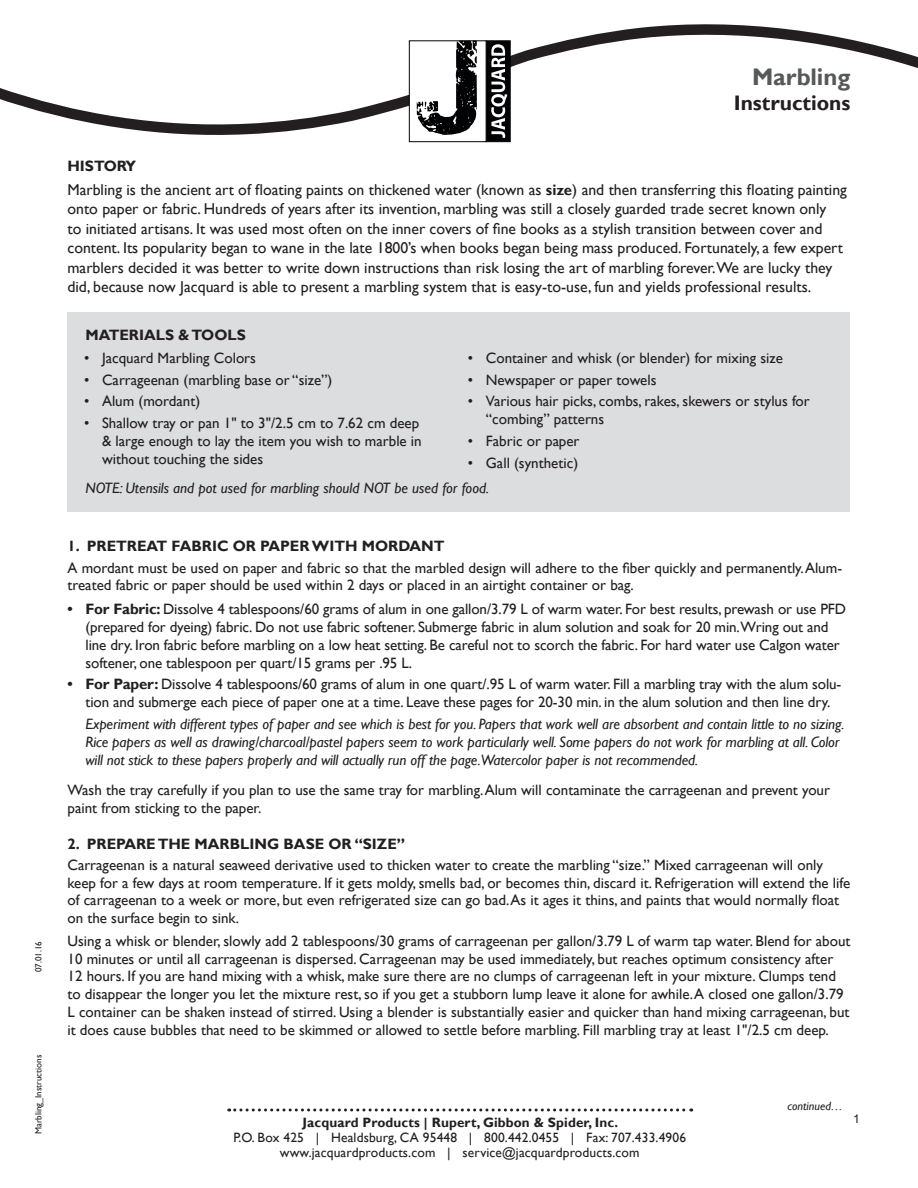
<style>
.page{position:relative;width:918px;height:1188px;background:#fff}
.page>*{position:absolute;margin:0;border:0;box-sizing:border-box;transform-origin:0 0}
.t1{font:700 24px "Gill Sans";color:#57585a}
.t2{font:700 21px "Gill Sans";color:#231f20}
.Intro_text{font:15.75px/19.5px "Gill Sans";color:#231f20}
.Instructions{font:15px/17.7px "Gill Sans";color:#231f20}
.Numbered_instruction{font:15px/18px "Gill Sans";letter-spacing:-.005em;color:#231f20}
.Numbered_instruction-2{font:italic 15px/18px "Gill Sans";letter-spacing:-.005em;color:#231f20}
.Headline{font:700 15px "Gill Sans";color:#231f20}
.Numbered_instruction-3{font:700 15px "Gill Sans";color:#231f20}
.t3{font:13.5px/15px "Gill Sans";letter-spacing:.01em;color:#231f20;text-align:center}
.t4{font:700 13.5px "Gill Sans";letter-spacing:.01em;color:#231f20}
.Numbered_instruction-4{font:italic 12px "Gill Sans";color:#231f20}
.Page_Number{font:12px "Arial";color:#231f20}
.t5{font:9px "Gill Sans";color:#231f20}
.s1{font-weight:700;font-size:15px}
.s2{font-weight:700}
</style>
<div class="page">
<div style="left:68px;top:313px;width:782px;height:199px;background:#dcdddf"></div>
<svg style="left:0;top:24px;width:918px;height:114px"></svg>
<div style="left:486px;top:40px;width:25px;height:102px;background:#010203;border:1px solid #010203"></div>
<div style="left:409px;top:40px;width:77px;height:102px;background:#fff;border:1px solid #010203"></div>
<svg style="left:417px;top:41px;width:60px;height:94px"></svg>
<svg style="left:491px;top:44px;width:16px;height:94px"></svg>
<svg style="left:229px;top:1108px;width:463px;height:4px"></svg>
<p class="t5" style="left:33px;top:972px;width:32px;rotate:-90deg">07.01.16</p>
<p class="t5" style="left:33px;top:1134px;width:81px;rotate:-90deg">Marbling_Instructions</p>
<p class="t1" style="left:752px;top:62px;width:100px">Marbling</p>
<p class="t2" style="left:734px;top:90px;width:118px">Instructions</p>
<p class="Headline" style="left:68px;top:157px;width:70px">HISTORY</p>
<p class="Intro_text" style="left:68px;top:180px;width:781px">Marbling is the ancient art of floating paints on thickened water (known as <span class="s1">size</span>) and then transferring this floating painting onto paper or fabric. Hundreds of years after its invention, marbling was still a closely guarded trade secret known only<br>to initiated artisans. It was used most often on the inner covers of fine books as a stylish transition between cover and content. Its popularity began to wane in the late 1800’s when books began being mass produced. Fortunately, a few expert marblers decided it was better to write down instructions than risk losing the art of marbling forever.We are lucky they did, because now Jacquard is able to present a marbling system that is easy-to-use, fun and yields professional results.</p>
<p class="Numbered_instruction-3" style="left:86px;top:326px;width:162px">MATERIALS &amp; TOOLS</p>
<p class="Numbered_instruction" style="left:84px;top:349px;width:174px">• Jacquard Marbling Colors</p>
<p class="Numbered_instruction" style="left:84px;top:371px;width:250px">• Carrageenan (marbling base or “size”)</p>
<p class="Numbered_instruction" style="left:84px;top:393px;width:118px">• Alum (mordant)</p>
<p class="Numbered_instruction" style="left:102px;top:414px;width:321px;text-indent:-18px">• Shallow tray or pan 1" to 3"/2.5 cm to 7.62 cm deep &amp; large enough to lay the item you wish to marble in without touching the sides</p>
<p class="Numbered_instruction" style="left:468px;top:349px;width:316px">• Container and whisk (or blender) for mixing size</p>
<p class="Numbered_instruction" style="left:468px;top:371px;width:190px">• Newspaper or paper towels</p>
<p class="Numbered_instruction" style="left:486px;top:393px;width:325px;text-indent:-18px">• Various hair picks, combs, rakes, skewers or stylus for “combing” patterns</p>
<p class="Numbered_instruction" style="left:468px;top:432px;width:113px">• Fabric or paper</p>
<p class="Numbered_instruction" style="left:468px;top:454px;width:112px">• Gall (synthetic)</p>
<p class="Numbered_instruction-2" style="left:86px;top:479px;width:405px">NOTE: Utensils and pot used for marbling should NOT be used for food.</p>
<p class="Headline" style="left:68px;top:537px;width:379px">1. PRETREAT FABRIC OR PAPER WITH MORDANT</p>
<p class="Instructions" style="left:68px;top:559px;width:776px">A mordant must be used on paper and fabric so that the marbled design will adhere to the fiber quickly and permanently. Alum&shy;treated fabric or paper should be used within 2 days or placed in an airtight container or bag.</p>
<p class="Numbered_instruction" style="left:86px;top:600px;width:762px;text-indent:-18px"><span class="s2">• For Fabric:</span> Dissolve 4 tablespoons/60 grams of alum in one gallon/3.79 L of warm water. For best results, prewash or use PFD (prepared for dyeing) fabric. Do not use fabric softener. Submerge fabric in alum solution and soak for 20 min.Wring out and line dry. Iron fabric before marbling on a low heat setting. Be careful not to scorch the fabric. For hard water use Calgon water softener, one tablespoon per quart/15 grams per .95 L.</p>
<p class="Numbered_instruction" style="left:68px;top:676px;width:775px;text-align:center"><span class="s2">• For Paper:</span> Dissolve 4 tablespoons/60 grams of alum in one quart/.95 L of warm water. Fill a marbling tray with the alum solu&shy;tion and submerge each piece of paper one at a time. Leave these pages for 20-30 min. in the alum solution and then line dry.</p>
<p class="Numbered_instruction-2" style="left:86px;top:715px;width:760px">Experiment with different types of paper and see which is best for you. Papers that work well are absorbent and contain little to no sizing.<br>Rice papers as well as drawing/charcoal/pastel papers seem to work particularly well. Some papers do not work for marbling at all. Color will not stick to these papers properly and will actually run off the page.Watercolor paper is not recommended.</p>
<p class="Instructions" style="left:68px;top:781px;width:764px">Wash the tray carefully if you plan to use the same tray for marbling. Alum will contaminate the carrageenan and prevent your paint from sticking to the paper.</p>
<p class="Headline" style="left:68px;top:835px;width:339px">2. PREPARE THE MARBLING BASE OR “SIZE”</p>
<p class="Instructions" style="left:68px;top:856px;width:784px">Carrageenan is a natural seaweed derivative used to thicken water to create the marbling “size.” Mixed carrageenan will only keep for a few days at room temperature. If it gets moldy, smells bad, or becomes thin, discard it. Refrigeration will extend the life of carrageenan to a week or more, but even refrigerated size can go bad. As it ages it thins, and paints that would normally float on the surface begin to sink.</p>
<p class="Instructions" style="left:68px;top:932px;width:785px">Using a whisk or blender, slowly add 2 tablespoons/30 grams of carrageenan per gallon/3.79 L of warm tap water. Blend for about 10 minutes or until all carrageenan is dispersed. Carrageenan may be used immediately, but reaches optimum consistency after 12 hours. If you are hand mixing with a whisk, make sure there are no clumps of carrageenan left in your mixture. Clumps tend to disappear the longer you let the mixture rest, so if you get a stubborn lump leave it alone for awhile. A closed one gallon/3.79<br>L container can be shaken instead of stirred. Using a blender is substantially easier and quicker than hand mixing carrageenan, but it does cause bubbles that need to be skimmed or allowed to settle before marbling. Fill marbling tray at least 1"/2.5 cm deep.</p>
<p class="t4" style="left:303px;top:1114px;width:317px">Jacquard Products | Rupert, Gibbon &amp; Spider, Inc.</p>
<p class="t3" style="left:233px;top:1130px;width:454px">P.O. Box 425 | Healdsburg, CA 95448 | 800.442.0455 | Fax: 707.433.4906 www.jacquardproducts.com | service@jacquardproducts.com</p>
<p class="Numbered_instruction-4" style="left:788px;top:1099px;width:57px">continued…</p>
<p class="Page_Number" style="left:853px;top:1111px;width:8px">1</p>
</div>
